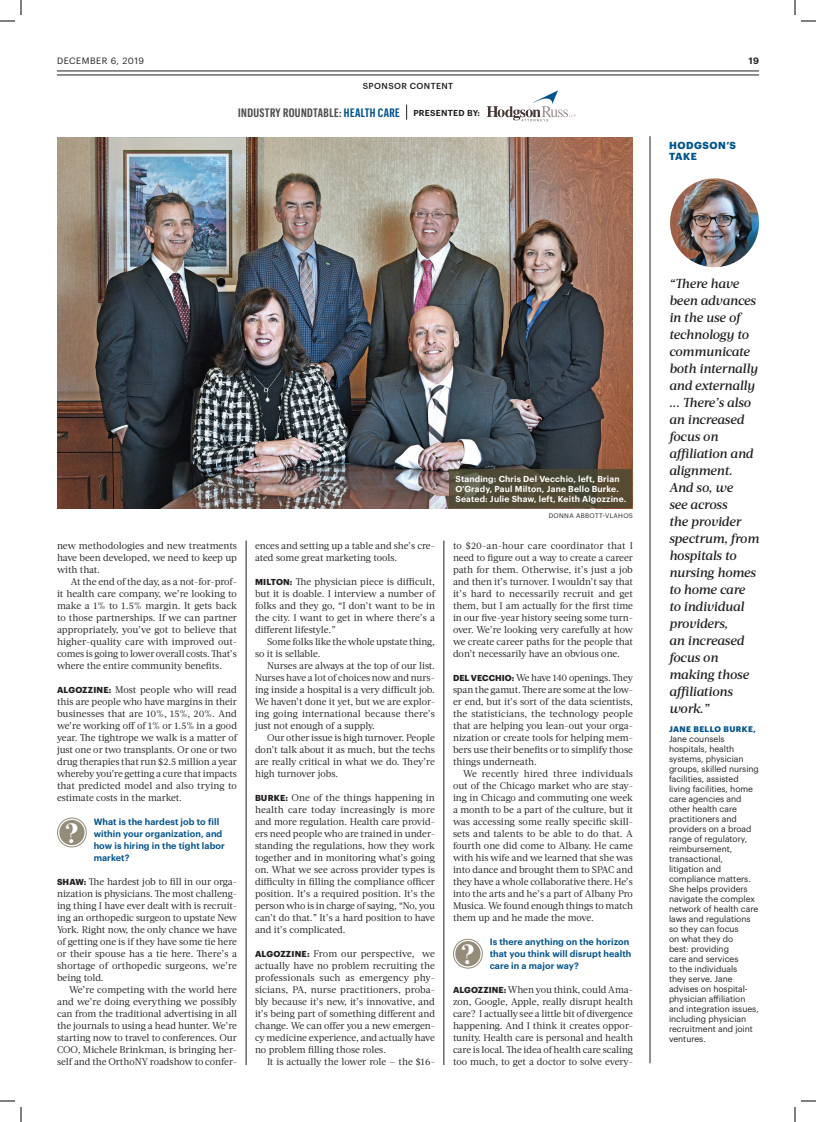
<style>
.page{position:relative;width:816px;height:1122px;background:#fff}
.page>*{position:absolute;margin:0;border:0;box-sizing:border-box;transform-origin:0 0}
.Body_Copy_-_Sans_Ser{font:800 27.1px "Acta Headline";color:#fff}
.Tweet{font:italic 500 13px/17px "Acta";letter-spacing:-.015em;color:#231f20}
.Headline_-_Sidebar{font:600 12px "Graphik X Cond";letter-spacing:.035em;color:#4b4c4d}
.Label_-_Briefs{font:700 10px/11px "Graphik";letter-spacing:.055em;color:#00538d}
.Body_Copy_-_Serif__I{font:9.7px/12px "Acta";letter-spacing:-.005em;color:#231f20;text-align:justify}
.Body_Copy_-_Serif__I-2{font:600 9px/12px "Graphik";letter-spacing:.01em;color:#00538d}
.t1{font:9px "Graphik";letter-spacing:.055em;color:#231f20}
.t2{font:600 9px "Graphik";color:#231f20}
.Quote_-_Attribution{font:8.5px/10px "Graphik";color:#231f20}
.Body_Copy_-_Sans_Ser-2{font:600 8.5px/10px "Graphik";letter-spacing:.02em;color:#fff}
.Body_Copy_-_Sans_Ser-3{font:500 8.5px "Graphik";letter-spacing:.05em;color:#231f20}
.Body_Copy_-_Sans_Ser-4{font:600 8.5px "Graphik";letter-spacing:.03em;color:#231f20}
.Quote_-_Attribution-2{font:700 8px "Graphik";letter-spacing:.055em;color:#00538d}
.Photo_-_Credit{font:6.5px "Graphik";letter-spacing:.055em;color:#231f20}
.s1{color:#00538d}
.s2{font-family:"Graphik";font-weight:700;font-size:8.5px}
</style>
<div class="page">
<hr style="left:57px;top:71px;width:702px;height:1px;background:#231f20">
<hr style="left:57px;top:75px;width:702px;height:1px;background:#231f20">
<img style="left:57px;top:137px;width:575px;height:371px">
<hr style="left:246px;top:541px;width:1px;height:524px;background:#231f20">
<hr style="left:444px;top:541px;width:1px;height:524px;background:#231f20">
<svg style="left:449px;top:469px;width:183px;height:39px;background:#514c36"></svg>
<svg style="left:453px;top:939px;width:30px;height:30px"></svg>
<div style="left:455px;top:940px;width:26px;height:27px;background:#948b78;border-radius:50%"></div>
<div style="left:454px;top:940px;width:28px;height:28px;border:1px solid #fff;border-radius:50%"></div>
<svg style="left:57px;top:818px;width:30px;height:29px"></svg>
<div style="left:59px;top:819px;width:26px;height:27px;background:#948b78;border-radius:50%"></div>
<div style="left:58px;top:819px;width:28px;height:27px;border:1px solid #fff;border-radius:50%"></div>
<hr style="left:650px;top:136px;width:1px;height:927px;background:#231f20">
<img style="left:670px;top:178px;width:89px;height:89px;border-radius:44px">
<svg style="left:406px;top:105px;width:1px;height:15px"></svg>
<svg style="left:487px;top:90px;width:89px;height:31px"></svg>
<svg style="left:0;top:0;width:22px;height:22px"></svg>
<svg style="left:0;top:1100px;width:22px;height:22px"></svg>
<svg style="left:794px;top:0;width:22px;height:22px"></svg>
<svg style="left:794px;top:1100px;width:22px;height:22px"></svg>
<p class="t1" style="left:57px;top:54px;width:88px">DECEMBER 6, 2019</p>
<p class="t2" style="left:749px;top:54px;width:11px">19</p>
<p class="Body_Copy_-_Sans_Ser-3" style="left:363px;top:80px;width:92px">SPONSOR CONTENT</p>
<p class="Headline_-_Sidebar" style="left:238px;top:105px;width:163px">INDUSTRY ROUNDTABLE: <span class="s1">HEALTH CARE</span></p>
<p class="Body_Copy_-_Sans_Ser-4" style="left:413px;top:106px;width:68px">PRESENTED BY:</p>
<p class="Label_-_Briefs" style="left:669px;top:139px;width:69px">HODGSON’S<br>TAKE</p>
<p class="Body_Copy_-_Serif__I" style="left:57px;top:540px;width:182px">new methodologies and new treatments have been developed, we need to keep up with that.</p>
<p class="Body_Copy_-_Serif__I" style="left:57px;top:576px;width:182px;text-indent:14px">At the end of the day, as a not-for-prof&shy;it health care company, we’re looking to make a 1% to 1.5% margin. It gets back to those partnerships. If we can partner appropriately, you’ve got to believe that higher-quality care with improved out&shy;comes is going to lower overall costs. That’s where the entire community benefits.</p>
<p class="Body_Copy_-_Serif__I" style="left:57px;top:684px;width:182px"><span class="s2">ALGOZZINE:</span> Most people who will read this are people who have margins in their businesses that are 10%, 15%, 20%. And we’re working off of 1% or 1.5% in a good year. The tightrope we walk is a matter of just one or two transplants. Or one or two drug therapies that run $2.5 million a year whereby you’re getting a cure that impacts that predicted model and also trying to estimate costs in the market.</p>
<p class="Body_Copy_-_Serif__I-2" style="left:94px;top:815px;width:133px">What is the hardest job to fill within your organization, and how is hiring in the tight labor market?</p>
<p class="Body_Copy_-_Serif__I" style="left:57px;top:876px;width:182px"><span class="s2">SHAW:</span> The hardest job to fill in our orga&shy;nization is physicians. The most challeng&shy;ing thing I have ever dealt with is recruit&shy;ing an orthopedic surgeon to upstate New York. Right now, the only chance we have of getting one is if they have some tie here or their spouse has a tie here. There’s a shortage of orthopedic surgeons, we’re being told.</p>
<p class="Body_Copy_-_Serif__I" style="left:57px;top:984px;width:182px;text-indent:12px">We’re competing with the world here and we’re doing everything we possibly can from the traditional advertising in all the journals to using a head hunter. We’re starting now to travel to conferences. Our COO, Michele Brinkman, is bringing her&shy;self and the OrthoNY roadshow to confer-</p>
<p class="Body_Copy_-_Sans_Ser" style="left:65px;top:817px;width:15px">?</p>
<p class="Body_Copy_-_Serif__I" style="left:255px;top:540px;width:182px">ences and setting up a table and she’s cre&shy;ated some great marketing tools.</p>
<p class="Body_Copy_-_Serif__I" style="left:255px;top:576px;width:182px"><span class="s2">MILTON:</span> The physician piece is difficult, but it is doable. I interview a number of folks and they go, “I don’t want to be in the city. I want to get in where there’s a different lifestyle.”</p>
<p class="Body_Copy_-_Serif__I" style="left:255px;top:636px;width:181px;text-indent:12px">Some folks like the whole upstate thing, so it is sellable.</p>
<p class="Body_Copy_-_Serif__I" style="left:255px;top:660px;width:182px;text-indent:12px">Nurses are always at the top of our list.<br>Nurses have a lot of choices now and nurs&shy;ing inside a hospital is a very difficult job.<br>We haven’t done it yet, but we are explor&shy;ing going international because there’s just not enough of a supply.</p>
<p class="Body_Copy_-_Serif__I" style="left:255px;top:732px;width:182px;text-indent:12px">Our other issue is high turnover. People don’t talk about it as much, but the techs are really critical in what we do. They’re high turnover jobs.</p>
<p class="Body_Copy_-_Serif__I" style="left:255px;top:792px;width:182px"><span class="s2">BURKE:</span> One of the things happening in health care today increasingly is more and more regulation. Health care provid&shy;ers need people who are trained in under&shy;standing the regulations, how they work together and in monitoring what’s going on. What we see across provider types is difficulty in filling the compliance officer position. It’s a required position. It’s the person who is in charge of saying, “No, you can’t do that.” It’s a hard position to have and it’s complicated.</p>
<p class="Body_Copy_-_Serif__I" style="left:255px;top:948px;width:182px"><span class="s2">ALGOZZINE:</span> From our perspective, we actually have no problem recruiting the professionals such as emergency phy&shy;sicians, PA, nurse practitioners, proba&shy;bly because it’s new, it’s innovative, and it’s being part of something different and change. We can offer you a new emergen&shy;cy medicine experience, and actually have no problem filling those roles.</p>
<p class="Body_Copy_-_Serif__I" style="left:267px;top:1056px;width:170px">It is actually the lower role — the $16-</p>
<p class="Body_Copy_-_Sans_Ser-2" style="left:455px;top:473px;width:172px">Standing: Chris Del Vecchio, left, Brian<br>O’Grady, Paul Milton, Jane Bello Burke.<br>Seated: Julie Shaw, left, Keith Algozzine.</p>
<p class="Photo_-_Credit" style="left:549px;top:511px;width:86px">DONNA ABBOTT-VLAHOS</p>
<p class="Body_Copy_-_Serif__I" style="left:453px;top:540px;width:182px">to $20-an-hour care coordinator that I need to figure out a way to create a career path for them. Otherwise, it’s just a job and then it’s turnover. I wouldn’t say that it’s hard to necessarily recruit and get them, but I am actually for the first time in our five-year history seeing some turn&shy;over. We’re looking very carefully at how we create career paths for the people that don’t necessarily have an obvious one.</p>
<p class="Body_Copy_-_Serif__I" style="left:453px;top:672px;width:182px"><span class="s2">DEL VECCHIO:</span> We have 140 openings. They span the gamut. There are some at the low&shy;er end, but it’s sort of the data scientists, the statisticians, the technology people that are helping you lean-out your orga&shy;nization or create tools for helping mem&shy;bers use their benefits or to simplify those things underneath.</p>
<p class="Body_Copy_-_Serif__I" style="left:453px;top:768px;width:182px;text-indent:10px">We recently hired three individuals out of the Chicago market who are stay&shy;ing in Chicago and commuting one week a month to be a part of the culture, but it was accessing some really specific skill&shy;sets and talents to be able to do that. A fourth one did come to Albany. He came with his wife and we learned that she was into dance and brought them to SPAC and they have a whole collaborative there. He’s into the arts and he’s a part of Albany Pro Musica. We found enough things to match them up and he made the move.</p>
<p class="Body_Copy_-_Serif__I-2" style="left:490px;top:935px;width:143px">Is there anything on the horizon that you think will disrupt health care in a major way?</p>
<p class="Body_Copy_-_Serif__I" style="left:453px;top:984px;width:182px"><span class="s2">ALGOZZINE:</span> When you think, could Ama&shy;zon, Google, Apple, really disrupt health care? I actually see a little bit of divergence happening. And I think it creates oppor&shy;tunity. Health care is personal and health care is local. The idea of health care scaling too much, to get a doctor to solve every-</p>
<p class="Body_Copy_-_Sans_Ser" style="left:461px;top:938px;width:15px">?</p>
<p class="Tweet" style="left:669px;top:276px;width:91px">“There have been advances in the use of technology to communicate both internally and externally ... There’s also an increased focus on affiliation and alignment.<br>And so, we<br>see across<br>the provider spectrum, from hospitals to nursing homes to home care to individual providers,<br>an increased focus on making those affiliations work.”</p>
<p class="Quote_-_Attribution-2" style="left:669px;top:723px;width:89px">JANE BELLO BURKE,</p>
<p class="Quote_-_Attribution" style="left:669px;top:734px;width:91px">Jane counsels hospitals, health systems, physician groups, skilled nursing facilities, assisted living facilities, home care agencies and other health care practitioners and providers on a broad range of regulatory, reimbursement, transactional, litigation and compliance matters.<br>She helps providers navigate the complex network of health care laws and regulations so they can focus<br>on what they do<br>best: providing<br>care and services<br>to the individuals<br>they serve. Jane advises on hospital&shy;physician affiliation and integration issues, including physician recruitment and joint ventures.</p>
</div>
